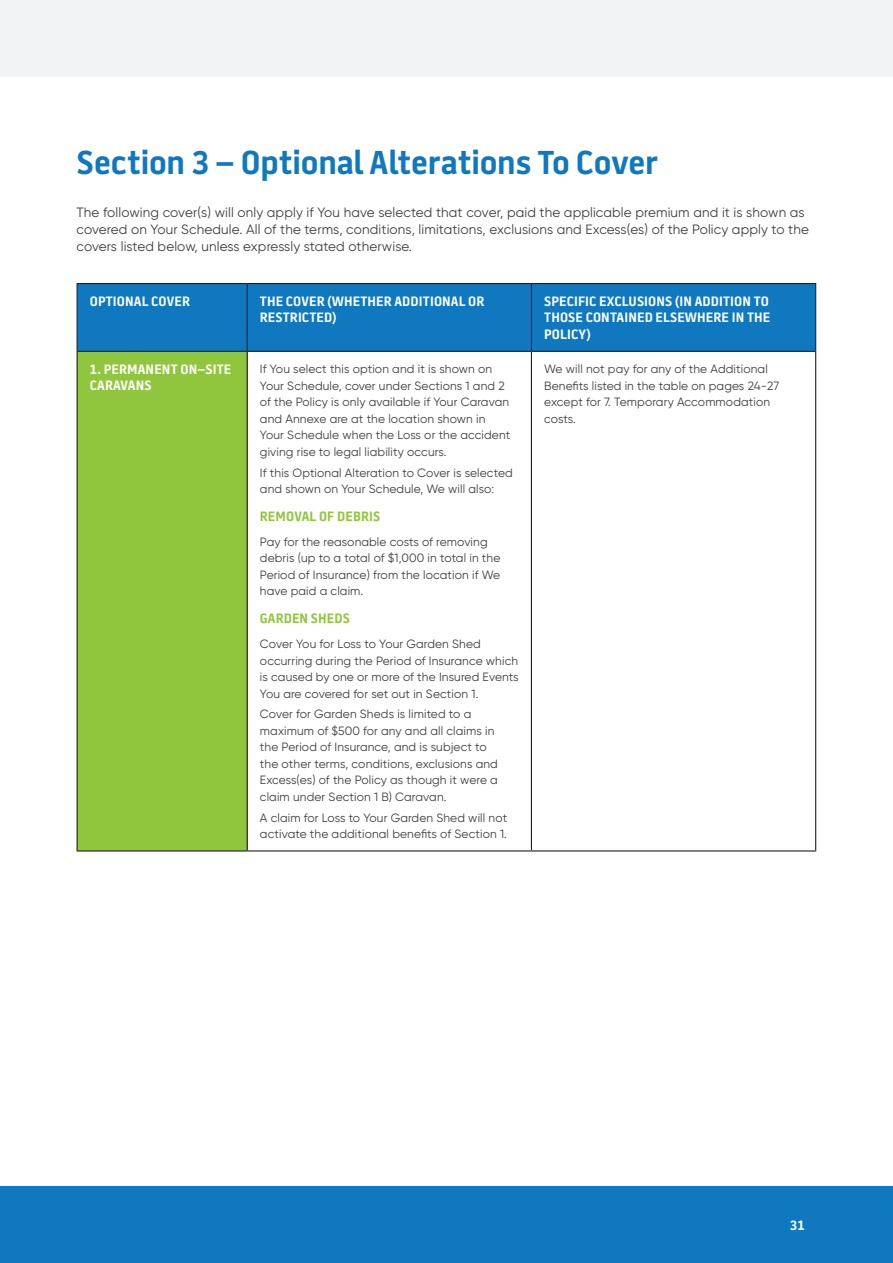
<style>
.page{position:relative;width:893px;height:1263px;background:#fff}
.page>*{position:absolute;margin:0;border:0;box-sizing:border-box;transform-origin:0 0}
.t1{font:700 33px "Battersea SANS";letter-spacing:-.005em;color:#1078bf}
.t2{font:13.5px/17.2px "Gilroy";letter-spacing:.01em;color:#3e3e3f}
.t3{font:700 13.5px/16.2px "Battersea SANS";letter-spacing:.01em;color:#fff}
.t4{font:700 13.5px "Battersea SANS";letter-spacing:.01em;color:#8fc63e}
.t5{font:12px/16.5px "Gilroy";letter-spacing:.01em;color:#3e3e3f}
</style>
<div class="page">
<div style="left:0;top:0;width:893px;height:77px;background:#f2f3f4"></div>
<div style="left:0;top:1186px;width:893px;height:77px;background:#1078bf"></div>
<div style="left:78px;top:284px;width:737px;height:67px;background:#1078bf"></div>
<div style="left:77px;top:351px;width:170px;height:500px;background:#8fc63e"></div>
<hr style="left:77px;top:283px;width:170px;height:1px;background:#231f20">
<hr style="left:77px;top:284px;width:1px;height:67px;background:#231f20">
<hr style="left:247px;top:283px;width:284px;height:1px;background:#231f20">
<hr style="left:247px;top:284px;width:1px;height:67px;background:#231f20">
<hr style="left:531px;top:283px;width:285px;height:1px;background:#231f20">
<hr style="left:531px;top:284px;width:1px;height:67px;background:#231f20">
<hr style="left:815px;top:284px;width:1px;height:67px;background:#231f20">
<hr style="left:77px;top:351px;width:170px;height:1px;background:#231f20">
<hr style="left:77px;top:352px;width:1px;height:498px;background:#231f20">
<hr style="left:247px;top:351px;width:284px;height:1px;background:#231f20">
<hr style="left:247px;top:352px;width:1px;height:498px;background:#231f20">
<hr style="left:531px;top:351px;width:285px;height:1px;background:#231f20">
<hr style="left:531px;top:352px;width:1px;height:498px;background:#231f20">
<hr style="left:815px;top:352px;width:1px;height:498px;background:#231f20">
<hr style="left:77px;top:850px;width:170px;height:1px;background:#231f20">
<hr style="left:247px;top:850px;width:284px;height:1px;background:#231f20">
<hr style="left:531px;top:850px;width:285px;height:1px;background:#231f20">
<h1 class="t1" style="left:77px;top:140px;width:583px">Section 3 – Optional Alterations To Cover</h1>
<p class="t2" style="left:77px;top:203px;width:734px">The following cover(s) will only apply if You have selected that cover, paid the applicable premium and it is shown as covered on Your Schedule. All of the terms, conditions, limitations, exclusions and Excess(es) of the Policy apply to the covers listed below, unless expressly stated otherwise.</p>
<p class="t3" style="left:90px;top:294px;width:102px">OPTIONAL COVER</p>
<p class="t3" style="left:260px;top:294px;width:226px">THE COVER (WHETHER ADDITIONAL OR<br>RESTRICTED)</p>
<p class="t3" style="left:544px;top:294px;width:228px;text-align:justify">SPECIFIC EXCLUSIONS (IN ADDITION TO THOSE CONTAINED ELSEWHERE IN THE POLICY)</p>
<p class="t3" style="left:90px;top:362px;width:143px">1. PERMANENT ON–SITE<br>CARAVANS</p>
<p class="t5" style="left:260px;top:361px;width:252px">If You select this option and it is shown on Your Schedule, cover under Sections 1 and 2 of the Policy is only available if Your Caravan and Annexe are at the location shown in Your Schedule when the Loss or the accident giving rise to legal liability occurs.</p>
<p class="t5" style="left:260px;top:464px;width:254px">If this Optional Alteration to Cover is selected and shown on Your Schedule, We will also:</p>
<p class="t4" style="left:260px;top:507px;width:122px">REMOVAL OF DEBRIS</p>
<p class="t5" style="left:260px;top:533px;width:242px">Pay for the reasonable costs of removing debris (up to a total of $1,000 in total in the Period of Insurance) from the location if We have paid a claim.</p>
<p class="t4" style="left:260px;top:609px;width:91px">GARDEN SHEDS</p>
<p class="t5" style="left:260px;top:636px;width:260px">Cover You for Loss to Your Garden Shed occurring during the Period of Insurance which is caused by one or more of the Insured Events You are covered for set out in Section 1.</p>
<p class="t5" style="left:260px;top:706px;width:239px">Cover for Garden Sheds is limited to a maximum of $500 for any and all claims in the Period of Insurance, and is subject to the other terms, conditions, exclusions and Excess(es) of the Policy as though it were a claim under Section 1 B) Caravan.</p>
<p class="t5" style="left:260px;top:809px;width:249px">A claim for Loss to Your Garden Shed will not activate the additional benefits of Section 1.</p>
<p class="t5" style="left:544px;top:361px;width:237px">We will not pay for any of the Additional<br>Benefits listed in the table on pages 24-27 except for 7. Temporary Accommodation costs.</p>
<p class="t3" style="left:790px;top:1217px;width:16px">31</p>
</div>
